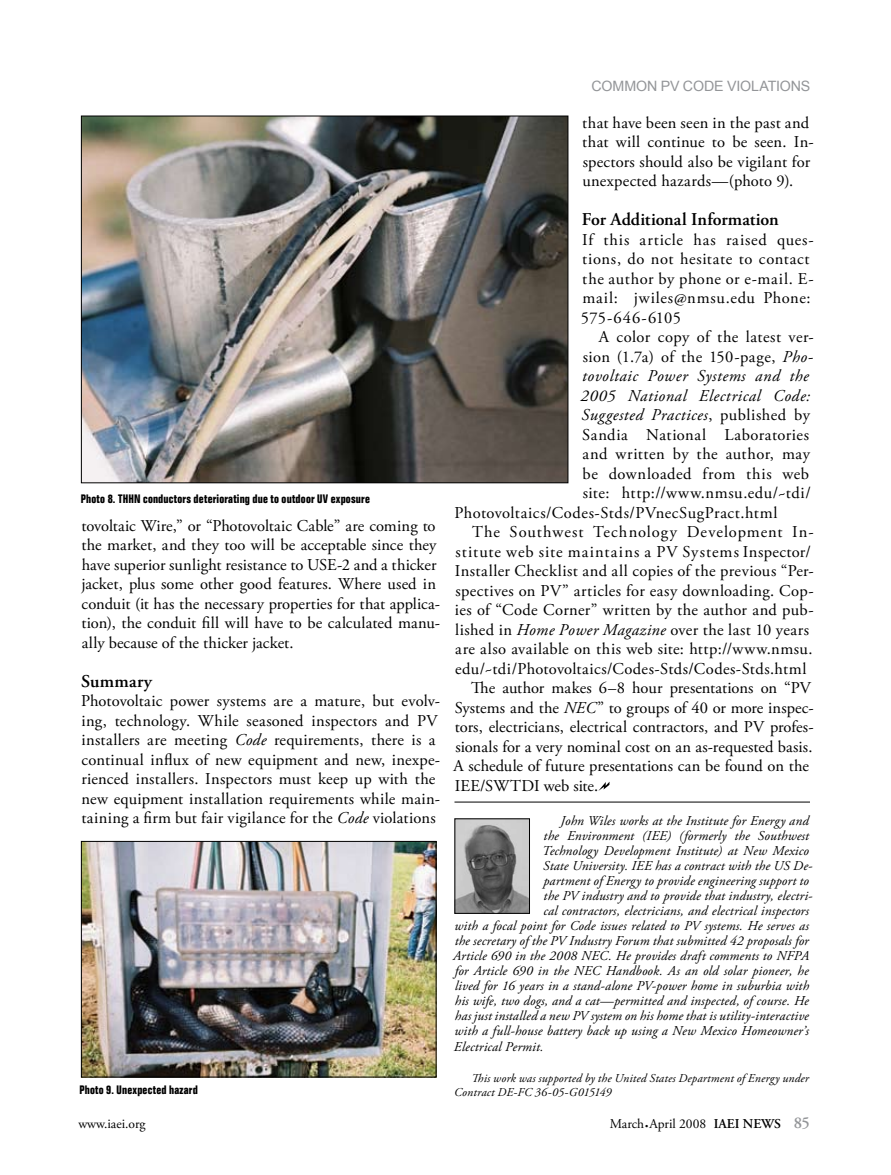
<style>
.page{position:relative;width:891px;height:1175px;background:#fff}
.page>*{position:absolute;margin:0;border:0;box-sizing:border-box;transform-origin:0 0}
.t1{font:600 18px "Adobe Garamond Pro";letter-spacing:.005em;color:#000}
.t2{font:16.5px/19.5px "Adobe Garamond Pro";letter-spacing:.015em;color:#000}
.t3{font:16.5px/19.5px "Adobe Garamond Pro";letter-spacing:.045em;color:#000}
.t4{font:italic 16.5px "Adobe Garamond Pro";letter-spacing:.035em;color:#000}
.t5{font:16.5px "Adobe Garamond Pro";letter-spacing:.035em;color:#000}
.t6{font:16.5px "Adobe Garamond Pro";letter-spacing:.06em;color:#000}
.t7{font:16.5px "Adobe Garamond Pro";letter-spacing:-.005em;color:#000}
.t8{font:16.5px "Adobe Garamond Pro";letter-spacing:.055em;color:#000}
.t9{font:14.25px "Arial";letter-spacing:-.01em;color:#939598}
.t10{font:italic 13.5px "Adobe Garamond Pro";letter-spacing:.01em;color:#000}
.t11{font:13.5px "Adobe Garamond Pro";color:#000}
.t12{font:italic 12px/13.5px "Adobe Garamond Pro";letter-spacing:.015em;color:#000}
.t13{font:700 condensed 12px "Folio Std";letter-spacing:.015em;color:#000}
.s1{font-style:italic}
.s2{font-style:normal}
.s3{font-size:21px}
.s4{font-weight:600}
.s5{font-weight:600;font-size:16.5px;color:#939598}
</style>
<div class="page">
<hr style="left:454px;top:801px;width:356px;height:1px;background:#000">
<svg style="left:598px;top:781px;width:12px;height:10px"></svg>
<img style="left:83px;top:118px;width:483px;height:363px">
<img style="left:83px;top:843px;width:351px;height:232px">
<div style="left:81px;top:841px;width:355px;height:236px;border:1px solid #000"></div>
<img style="left:456px;top:820px;width:72px;height:91px">
<div style="left:454px;top:818px;width:76px;height:95px;border:1px solid #000"></div>
<p class="t13" style="left:81px;top:492px;width:291px">Photo 8. THHN conductors deteriorating due to outdoor UV exposure</p>
<p class="t2" style="left:81px;top:516px;width:360px">tovoltaic Wire,” or “Photovoltaic Cable” are coming to the market, and they too will be acceptable since they have superior sunlight resistance to USE-2 and a thicker jacket, plus some other good features. Where used in conduit (it has the necessary properties for that applica&shy;tion), the conduit fill will have to be calculated manu&shy;ally because of the thicker jacket.</p>
<p class="t1" style="left:81px;top:670px;width:72px">Summary</p>
<p class="t2" style="left:81px;top:691px;width:361px">Photovoltaic power systems are a mature, but evolv&shy;ing, technology. While seasoned inspectors and PV installers are meeting <span class="s1">Code</span> requirements, there is a continual influx of new equipment and new, inexpe&shy;rienced installers. Inspectors must keep up with the new equipment installation requirements while main&shy;taining a firm but fair vigilance for the <span class="s1">Code</span> violations</p>
<p class="t13" style="left:79px;top:1083px;width:120px">Photo 9. Unexpected hazard</p>
<p class="t9" style="left:591px;top:78px;width:221px">COMMON PV CODE VIOLATIONS</p>
<p class="t2" style="left:582px;top:113px;width:233px">that have been seen in the past and that will continue to be seen. In&shy;spectors should also be vigilant for unexpected hazards—(photo 9).</p>
<p class="t1" style="left:582px;top:209px;width:198px">For Additional Information</p>
<p class="t3" style="left:581px;top:230px;width:234px">If this article has raised ques&shy;tions, do not hesitate to contact the author by phone or e-mail. E&shy;mail: jwiles@nmsu.edu Phone:<br>575-646-6105</p>
<p class="t2" style="left:599px;top:328px;width:216px">A color copy of the latest ver-</p>
<p class="t2" style="left:583px;top:347px;width:232px">sion (1.7a) of the 150-page, <span class="s1">Pho-</span></p>
<p class="t4" style="left:582px;top:366px;width:228px">tovoltaic Power Systems and the</p>
<p class="t4" style="left:580px;top:385px;width:231px">2005 National Electrical Code:</p>
<p class="t4" style="left:581px;top:405px;width:230px">Suggested Practices<span class="s2">, published by</span></p>
<p class="t5" style="left:582px;top:424px;width:229px">Sandia National Laboratories</p>
<p class="t2" style="left:583px;top:445px;width:229px">and written by the author, may</p>
<p class="t2" style="left:583px;top:464px;width:228px">be downloaded from this web</p>
<p class="t5" style="left:583px;top:483px;width:230px">site: http://www.nmsu.edu/~tdi/</p>
<p class="t2" style="left:455px;top:503px;width:324px">Photovoltaics/Codes-Stds/PVnecSugPract.html</p>
<p class="t8" style="left:472px;top:522px;width:343px">The Southwest Technology Development In-</p>
<p class="t6" style="left:455px;top:541px;width:357px">stitute web site maintains a PV Systems Inspector/</p>
<p class="t2" style="left:455px;top:562px;width:361px">Installer Checklist and all copies of the previous “Per-</p>
<p class="t2" style="left:455px;top:581px;width:360px">spectives on PV” articles for easy downloading. Cop-</p>
<p class="t2" style="left:455px;top:601px;width:360px">ies of “Code Corner” written by the author and pub-</p>
<p class="t2" style="left:455px;top:620px;width:355px">lished in <span class="s1">Home Power Magazine</span> over the last 10 years</p>
<p class="t2" style="left:455px;top:640px;width:359px">are also available on this web site: http://www.nmsu.</p>
<p class="t2" style="left:455px;top:659px;width:353px">edu/~tdi/Photovoltaics/Codes-Stds/Codes-Stds.html</p>
<p class="t7" style="left:471px;top:678px;width:341px">The author makes 6–8 hour presentations on “PV</p>
<p class="t2" style="left:455px;top:698px;width:360px">Systems and the <span class="s1">NEC</span>” to groups of 40 or more inspec-</p>
<p class="t2" style="left:455px;top:718px;width:360px">tors, electricians, electrical contractors, and PV profes-</p>
<p class="t2" style="left:455px;top:737px;width:359px">sionals for a very nominal cost on an as-requested basis.</p>
<p class="t2" style="left:454px;top:757px;width:357px">A schedule of future presentations can be found on the</p>
<p class="t2" style="left:455px;top:776px;width:145px">IEE/SWTDI web site.</p>
<p class="t10" style="left:561px;top:813px;width:250px">John Wiles works at the Institute for Energy and</p>
<p class="t10" style="left:544px;top:828px;width:267px">the Environment (IEE) (formerly the Southwest</p>
<p class="t10" style="left:542px;top:843px;width:268px">Technology Development Institute) at New Mexico</p>
<p class="t10" style="left:543px;top:858px;width:271px">State University. IEE has a contract with the US De-</p>
<p class="t10" style="left:544px;top:873px;width:267px">partment of Energy to provide engineering support to</p>
<p class="t10" style="left:544px;top:888px;width:271px">the PV industry and to provide that industry, electri-</p>
<p class="t10" style="left:544px;top:903px;width:267px">cal contractors, electricians, and electrical inspectors</p>
<p class="t10" style="left:455px;top:918px;width:356px">with a focal point for Code issues related to PV systems. He serves as</p>
<p class="t10" style="left:455px;top:933px;width:356px">the secretary of the PV Industry Forum that submitted 42 proposals for</p>
<p class="t10" style="left:453px;top:948px;width:358px">Article 690 in the 2008 NEC. He provides draft comments to NFPA</p>
<p class="t10" style="left:455px;top:963px;width:356px">for Article 690 in the NEC Handbook. As an old solar pioneer, he</p>
<p class="t10" style="left:455px;top:978px;width:356px">lived for 16 years in a stand-alone PV-power home in suburbia with</p>
<p class="t10" style="left:455px;top:993px;width:355px">his wife, two dogs, and a cat—permitted and inspected, of course. He</p>
<p class="t10" style="left:455px;top:1008px;width:356px">has just installed a new PV system on his home that is utility-interactive</p>
<p class="t10" style="left:455px;top:1023px;width:356px">with a full-house battery back up using a New Mexico Homeowner’s</p>
<p class="t10" style="left:454px;top:1038px;width:91px">Electrical Permit.</p>
<p class="t12" style="left:454px;top:1071px;width:356px;text-indent:17px">This work was supported by the United States Department of Energy under<br>Contract DE-FC 36-05-G015149</p>
<p class="t11" style="left:78px;top:1116px;width:69px">www.iaei.org</p>
<p class="t11" style="left:610px;top:1116px;width:202px">March<span class="s3">.</span>April 2008 <span class="s4">IAEI NEWS</span> <span class="s5">85</span></p>
</div>
